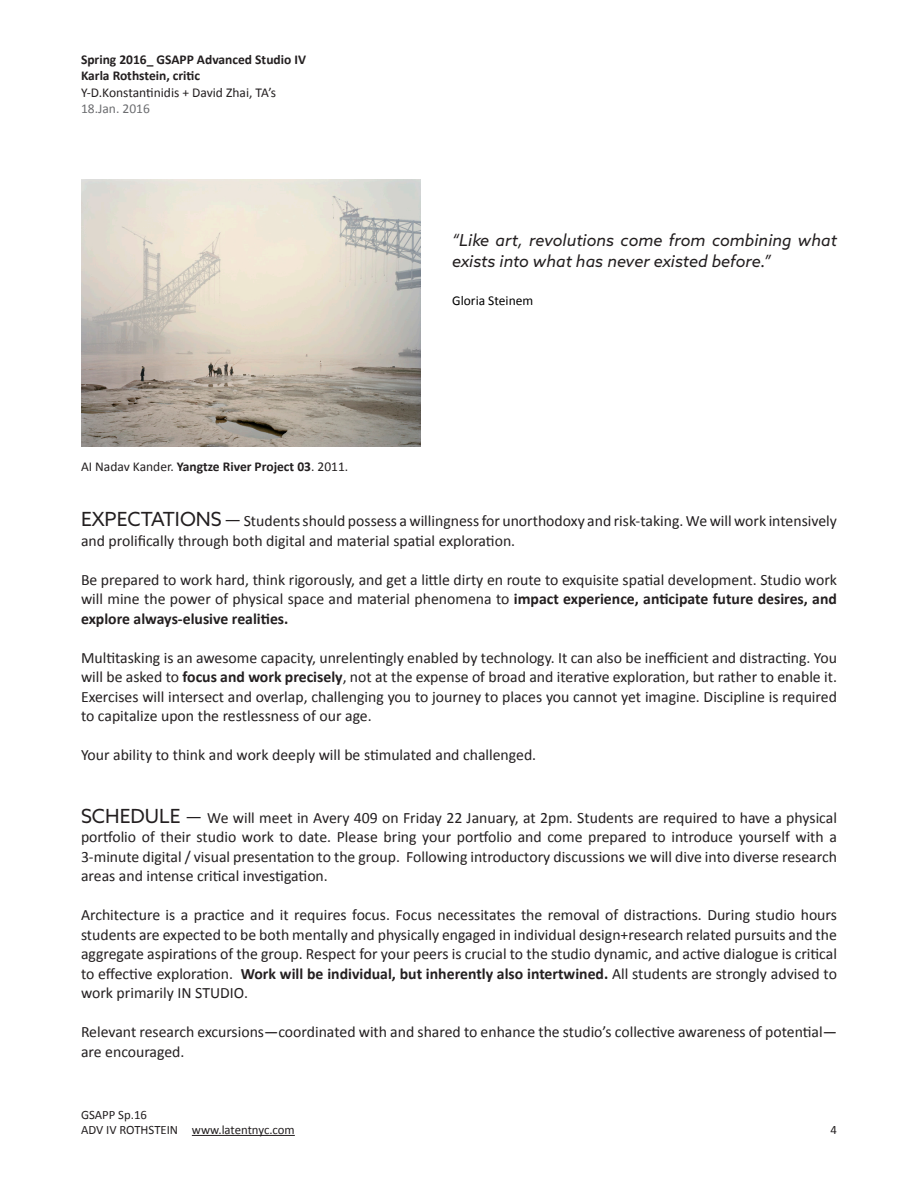
<style>
.page{position:relative;width:918px;height:1188px;background:#fff}
.page>*{position:absolute;margin:0;border:0;box-sizing:border-box;transform-origin:0 0}
.TITLE{font:italic 16.5px/21px "Azo Sans";color:#231f20}
.BODY{font:15.75px/19.5px "Calibri";color:#231f20;text-align:justify}
.CAPTION{font:700 13.5px/16.2px "Calibri";color:#231f20}
.t1{font:13.5px "Calibri";color:#231f20}
.CAPTION-2{font:13.5px "Calibri";color:#000}
.t2{font:13.5px "Calibri";color:#6c6d70}
.t3{font:12.75px/15.3px "Calibri";color:#231f20}
.s1{font-weight:400}
.s2{font-family:"Azo Sans";font-size:19.5px}
.s3{font-weight:700}
</style>
<div class="page">
<hr style="left:192px;top:1135px;width:103px;height:1px;background:#231f20">
<img style="left:81px;top:179px;width:340px;height:268px">
<p class="CAPTION" style="left:81px;top:51px;width:227px">Spring 2016_ GSAPP Advanced Studio IV<br>Karla Rothstein, critic</p>
<p class="t1" style="left:81px;top:83px;width:197px">Y-D.Konstantinidis + David Zhai, TA’s</p>
<p class="t2" style="left:81px;top:99px;width:70px">18.Jan. 2016</p>
<p class="CAPTION" style="left:81px;top:458px;width:269px"><span class="s1">AI Nadav Kander.</span> Yangtze River Project 03<span class="s1">. 2011.</span></p>
<p class="TITLE" style="left:452px;top:230px;width:386px">“Like art, revolutions come from combining what exists into what has never existed before.”</p>
<p class="CAPTION-2" style="left:452px;top:291px;width:83px">Gloria Steinem</p>
<p class="BODY" style="left:81px;top:511px;width:758px"><span class="s2">EXPECTATIONS —</span> Students should possess a willingness for unorthodoxy and risk-taking. We will work intensively and prolifically through both digital and material spatial exploration.</p>
<p class="BODY" style="left:81px;top:569px;width:758px">Be prepared to work hard, think rigorously, and get a little dirty en route to exquisite spatial development. Studio work will mine the power of physical space and material phenomena to <span class="s3">impact experience, anticipate future desires, and explore always-elusive realities.</span></p>
<p class="BODY" style="left:81px;top:647px;width:758px">Multitasking is an awesome capacity, unrelentingly enabled by technology. It can also be inefficient and distracting. You will be asked to <span class="s3">focus and work precisely</span>, not at the expense of broad and iterative exploration, but rather to enable it.<br>Exercises will intersect and overlap, challenging you to journey to places you cannot yet imagine. Discipline is required to capitalize upon the restlessness of our age.</p>
<p class="BODY" style="left:81px;top:745px;width:457px">Your ability to think and work deeply will be stimulated and challenged.</p>
<p class="BODY" style="left:81px;top:807px;width:758px"><span class="s2">SCHEDULE —</span> We will meet in Avery 409 on Friday 22 January, at 2pm. Students are required to have a physical portfolio of their studio work to date. Please bring your portfolio and come prepared to introduce yourself with a 3-minute digital / visual presentation to the group. Following introductory discussions we will dive into diverse research areas and intense critical investigation.</p>
<p class="BODY" style="left:81px;top:905px;width:757px">Architecture is a practice and it requires focus. Focus necessitates the removal of distractions. During studio hours students are expected to be both mentally and physically engaged in individual design+research related pursuits and the aggregate aspirations of the group. Respect for your peers is crucial to the studio dynamic, and active dialogue is critical to effective exploration. <span class="s3">Work will be individual, but inherently also intertwined.</span> All students are strongly advised to work primarily IN STUDIO.</p>
<p class="BODY" style="left:81px;top:1022px;width:757px">Relevant research excursions—coordinated with and shared to enhance the studio’s collective awareness of potential— are encouraged.</p>
<p class="t3" style="left:81px;top:1106px;width:215px">GSAPP Sp.16<br>ADV IV ROTHSTEIN www.latentnyc.com</p>
<p class="t3" style="left:831px;top:1122px;width:8px">4</p>
</div>
